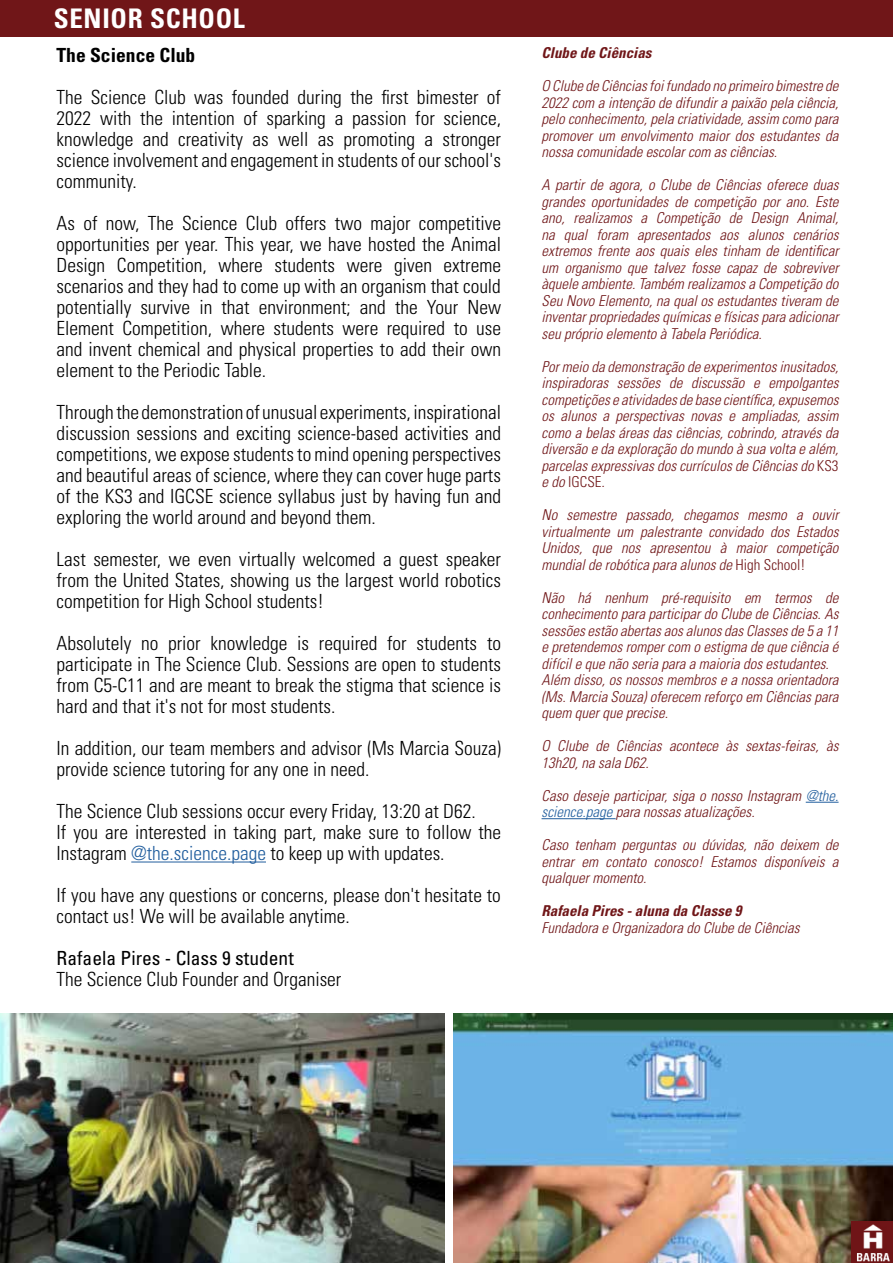
<style>
.page{position:relative;width:893px;height:1263px;background:#fff}
.page>*{position:absolute;margin:0;border:0;box-sizing:border-box;transform-origin:0 0}
.t1{font:700 condensed 27px "Univers LT Std";letter-spacing:.025em;color:#fff}
.t2{font:300 condensed 19.5px/21px "Univers LT Std";color:#000;text-align:justify}
.t3{font:condensed 19.5px "Univers LT Std";color:#000}
.t4{font:700 condensed 19.5px "Univers LT Std";color:#000}
.t5{font:italic 300 condensed 15px/16.5px "Univers LT Std";color:#701618;text-align:justify}
.t6{font:italic 700 condensed 15px "Univers LT Std";color:#701618}
.s1{color:#215e9e}
.s2{font-style:normal}
</style>
<div class="page">
<img style="left:453px;top:1013px;width:440px;height:250px">
<img style="left:851px;top:1221px;width:42px;height:42px">
<div style="left:0;top:0;width:893px;height:37px;background:#701618"></div>
<hr style="left:131px;top:861px;width:135px;height:1px;background:#215e9e">
<hr style="left:806px;top:802px;width:33px;height:1px;background:#215e9e">
<hr style="left:542px;top:818px;width:74px;height:1px;background:#215e9e">
<img style="left:0;top:1013px;width:445px;height:250px">
<h1 class="t1" style="left:54px;top:1px;width:193px">SENIOR SCHOOL</h1>
<h2 class="t4" style="left:57px;top:43px;width:140px">The Science Club</h2>
<p class="t2" style="left:57px;top:87px;width:446px">The Science Club was founded during the first bimester of 2022 with the intention of sparking a passion for science, knowledge and creativity as well as promoting a stronger science involvement and engagement in students of our school's community.</p>
<p class="t2" style="left:57px;top:213px;width:446px">As of now, The Science Club offers two major competitive opportunities per year. This year, we have hosted the Animal Design Competition, where students were given extreme scenarios and they had to come up with an organism that could potentially survive in that environment; and the Your New Element Competition, where students were required to use and invent chemical and physical properties to add their own element to the Periodic Table.</p>
<p class="t2" style="left:57px;top:402px;width:446px">Through the demonstration of unusual experiments, inspirational discussion sessions and exciting science-based activities and competitions, we expose students to mind opening perspectives and beautiful areas of science, where they can cover huge parts of the KS3 and IGCSE science syllabus just by having fun and exploring the world around and beyond them.</p>
<h2 class="t2" style="left:57px;top:549px;width:446px">Last semester, we even virtually welcomed a guest speaker from the United States, showing us the largest world robotics competition for High School students!</h2>
<h2 class="t2" style="left:57px;top:633px;width:446px">Absolutely no prior knowledge is required for students to participate in The Science Club. Sessions are open to students from C5-C11 and are meant to break the stigma that science is hard and that it's not for most students.</h2>
<h2 class="t2" style="left:57px;top:738px;width:446px">In addition, our team members and advisor (Ms Marcia Souza) provide science tutoring for any one in need.</h2>
<h2 class="t2" style="left:57px;top:801px;width:446px;text-align:left">The Science Club sessions occur every Friday, 13:20 at D62.<br>If you are interested in taking part, make sure to follow the<br>Instagram <span class="s1">@the.science.page</span> to keep up with updates.</h2>
<h2 class="t2" style="left:57px;top:885px;width:446px">If you have any questions or concerns, please don't hesitate to contact us! We will be available anytime.</h2>
<h2 class="t3" style="left:57px;top:946px;width:239px">Rafaela Pires - Class 9 student</h2>
<h2 class="t2" style="left:57px;top:969px;width:286px">The Science Club Founder and Organiser</h2>
<p class="t6" style="left:542px;top:44px;width:112px">Clube de Ciências</p>
<p class="t5" style="left:542px;top:78px;width:299px">O Clube de Ciências foi fundado no primeiro bimestre de 2022 com a intenção de difundir a paixão pela ciência, pelo conhecimento, pela criatividade, assim como para promover um envolvimento maior dos estudantes da nossa comunidade escolar com as ciências.</p>
<p class="t5" style="left:542px;top:177px;width:299px">A partir de agora, o Clube de Ciências oferece duas grandes oportunidades de competição por ano. Este ano, realizamos a Competição de Design Animal, na qual foram apresentados aos alunos cenários extremos frente aos quais eles tinham de identificar um organismo que talvez fosse capaz de sobreviver àquele ambiente. Também realizamos a Competição do Seu Novo Elemento, na qual os estudantes tiveram de inventar propriedades químicas e físicas para adicionar seu próprio elemento à Tabela Periódica.</p>
<p class="t5" style="left:542px;top:358px;width:299px">Por meio da demonstração de experimentos inusitados, inspiradoras sessões de discussão e empolgantes competições e atividades de base científica, expusemos os alunos a perspectivas novas e ampliadas, assim como a belas áreas das ciências, cobrindo, através da diversão e da exploração do mundo à sua volta e além, parcelas expressivas dos currículos de Ciências do <span class="s2">KS3 </span>e do <span class="s2">IGCSE</span>.</p>
<p class="t5" style="left:542px;top:507px;width:299px">No semestre passado, chegamos mesmo a ouvir virtualmente um palestrante convidado dos Estados Unidos, que nos apresentou à maior competição mundial de robótica para alunos de <span class="s2">High School!</span></p>
<p class="t5" style="left:542px;top:589px;width:299px;text-align:left">Não há nenhum pré-requisito em termos de conhecimento para participar do Clube de Ciências. As sessões estão abertas aos alunos das Classes de 5 a 11 e pretendemos romper com o estigma de que ciência é difícil e que não seria para a maioria dos estudantes.<br>Além disso, os nossos membros e a nossa orientadora (Ms. Marcia Souza) oferecem reforço em Ciências para quem quer que precise.</p>
<p class="t5" style="left:542px;top:738px;width:298px">O Clube de Ciências acontece às sextas-feiras, às<br>13h20, na sala D62.</p>
<p class="t5" style="left:542px;top:787px;width:299px">Caso deseje participar, siga o nosso Instagram <span class="s1">@the. science.page</span> para nossas atualizações.</p>
<p class="t5" style="left:542px;top:837px;width:299px">Caso tenham perguntas ou dúvidas, não deixem de entrar em contato conosco! Estamos disponíveis a qualquer momento.</p>
<p class="t6" style="left:542px;top:902px;width:201px">Rafaela Pires - aluna da Classe 9</p>
<p class="t5" style="left:542px;top:919px;width:260px">Fundadora e Organizadora do Clube de Ciências</p>
</div>
